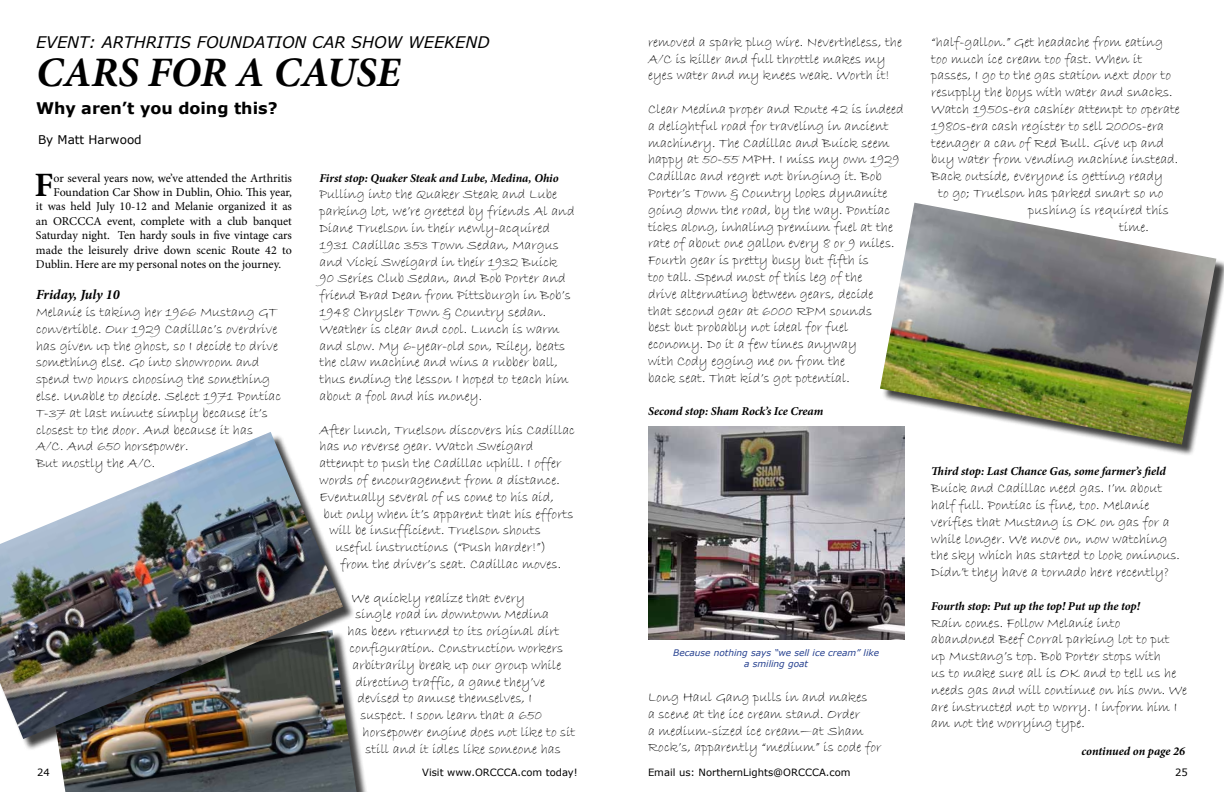
<style>
.page{position:relative;width:1224px;height:792px;background:#fff}
.page>*{position:absolute;margin:0;border:0;box-sizing:border-box;transform-origin:0 0}
.t1{font:italic 700 42px "Minion Pro";color:#000}
.t2{font:700 34.2px "Minion Pro";color:#000}
.t3{font:italic 16px "Verdana";color:#000}
.t4{font:700 16px "Verdana";color:#000}
.t5{font:14px/16.8px "Bradley Hand ITC";color:#000}
.t6{font:italic 700 14px "Minion Pro";color:#000}
.t7{font:12px "Minion Pro";letter-spacing:-.005em;color:#000}
.t8{font:italic 700 12px "Minion Pro";letter-spacing:-.005em;color:#000}
.t9{font:12px "Verdana";color:#000}
.t10{font:10px "Verdana";color:#000}
.t11{font:italic 9px/10.8px "Verdana";color:#25408f;text-align:center}
</style>
<div class="page">
<div style="left:49px;top:632px;width:320px;height:160px;background:#000;opacity:.75"></div>
<img style="left:49px;top:632px;width:308px;height:160px">
<img style="left:648px;top:427px;width:256px;height:212px">
<div style="left:0;top:434px;width:355px;height:317px;background:#000;opacity:.75"></div>
<img style="left:0;top:432px;width:343px;height:307px">
<div style="left:882px;top:205px;width:342px;height:252px;background:#000;opacity:.75"></div>
<img style="left:880px;top:203px;width:336px;height:242px">
<p class="t3" style="left:36px;top:31px;width:455px">EVENT: ARTHRITIS FOUNDATION CAR SHOW WEEKEND</p>
<h1 class="t1" style="left:36px;top:43px;width:366px">CARS FOR A CAUSE</h1>
<p class="t4" style="left:36px;top:97px;width:243px">Why aren’t you doing this?</p>
<p class="t9" style="left:38px;top:131px;width:105px">By Matt Harwood</p>
<h2 class="t2" style="left:35px;top:161px;width:20px">F</h2>
<p class="t7" style="left:54px;top:170px;width:240px">or several years now, we’ve attended the Arthritis</p>
<p class="t7" style="left:54px;top:184px;width:240px">Foundation Car Show in Dublin, Ohio. This year,</p>
<p class="t7" style="left:36px;top:198px;width:257px">it was held July 10-12 and Melanie organized it as</p>
<p class="t7" style="left:36px;top:213px;width:257px">an ORCCCA event, complete with a club banquet</p>
<p class="t7" style="left:36px;top:227px;width:258px">Saturday night. Ten hardy souls in five vintage cars</p>
<p class="t7" style="left:36px;top:242px;width:257px">made the leisurely drive down scenic Route 42 to</p>
<p class="t7" style="left:36px;top:256px;width:247px">Dublin. Here are my personal notes on the journey.</p>
<p class="t6" style="left:36px;top:285px;width:85px">Friday, July 10</p>
<p class="t5" style="left:36px;top:304px;width:247px">Melanie is taking her 1966 Mustang GT convertible. Our 1929 Cadillac’s overdrive has given up the ghost, so I decide to drive something else. Go into showroom and spend two hours choosing the something else. Unable to decide. Select 1971 Pontiac T-37 at last minute simply because it’s closest to the door. And because it has A/C. And 650 horsepower.<br>But mostly the A/C.</p>
<p class="t8" style="left:319px;top:169px;width:241px">First stop: Quaker Steak and Lube, Medina, Ohio</p>
<p class="t5" style="left:320px;top:186px;width:257px">Pulling into the Quaker Steak and Lube parking lot, we’re greeted by friends Al and Diane Truelson in their newly-acquired 1931 Cadillac 353 Town Sedan, Margus and Vicki Sweigard in their 1932 Buick 90 Series Club Sedan, and Bob Porter and friend Brad Dean from Pittsburgh in Bob’s 1948 Chrysler Town &amp; Country sedan.<br>Weather is clear and cool. Lunch is warm and slow. My 6-year-old son, Riley, beats the claw machine and wins a rubber ball, thus ending the lesson I hoped to teach him about a fool and his money.</p>
<p class="t5" style="left:320px;top:421px;width:257px">After lunch, Truelson discovers his Cadillac</p>
<p class="t5" style="left:320px;top:438px;width:216px">has no reverse gear. Watch Sweigard</p>
<p class="t5" style="left:320px;top:455px;width:244px">attempt to push the Cadillac uphill. I offer</p>
<p class="t5" style="left:320px;top:472px;width:242px">words of encouragement from a distance.</p>
<p class="t5" style="left:320px;top:489px;width:236px">Eventually several of us come to his aid,</p>
<p class="t5" style="left:324px;top:505px;width:252px">but only when it’s apparent that his efforts</p>
<p class="t5" style="left:330px;top:522px;width:213px">will be insufficient. Truelson shouts</p>
<p class="t5" style="left:336px;top:539px;width:212px">useful instructions (“Push harder!”)</p>
<p class="t5" style="left:341px;top:556px;width:222px">from the driver’s seat. Cadillac moves.</p>
<p class="t5" style="left:352px;top:589px;width:175px">We quickly realize that every</p>
<p class="t5" style="left:356px;top:606px;width:195px">single road in downtown Medina</p>
<p class="t5" style="left:348px;top:623px;width:213px">has been returned to its original dirt</p>
<p class="t5" style="left:350px;top:640px;width:215px">configuration. Construction workers</p>
<p class="t5" style="left:353px;top:657px;width:211px">arbitrarily break up our group while</p>
<p class="t5" style="left:356px;top:673px;width:191px">directing traffic, a game they’ve</p>
<p class="t5" style="left:358px;top:690px;width:176px">devised to amuse themselves, I</p>
<p class="t5" style="left:361px;top:707px;width:183px">suspect. I soon learn that a 650</p>
<p class="t5" style="left:363px;top:724px;width:214px">horsepower engine does not like to sit</p>
<p class="t5" style="left:366px;top:741px;width:197px">still and it idles like someone has</p>
<p class="t5" style="left:648px;top:34px;width:256px">removed a spark plug wire. Nevertheless, the<br>A/C is killer and full throttle makes my eyes water and my knees weak. Worth it!</p>
<p class="t5" style="left:648px;top:101px;width:257px">Clear Medina proper and Route 42 is indeed a delightful road for traveling in ancient machinery. The Cadillac and Buick seem happy at 50-55 MPH. I miss my own 1929<br>Cadillac and regret not bringing it. Bob Porter’s Town &amp; Country looks dynamite going down the road, by the way. Pontiac ticks along, inhaling premium fuel at the rate of about one gallon every 8 or 9 miles.<br>Fourth gear is pretty busy but fifth is<br>too tall. Spend most of this leg of the<br>drive alternating between gears, decide<br>that second gear at 6000 RPM sounds<br>best but probably not ideal for fuel economy. Do it a few times anyway<br>with Cody egging me on from the<br>back seat. That kid’s got potential.</p>
<p class="t8" style="left:648px;top:403px;width:177px">Second stop: Sham Rock’s Ice Cream</p>
<p class="t11" style="left:673px;top:647px;width:207px">Because nothing says “we sell ice cream” like a smiling goat</p>
<p class="t5" style="left:648px;top:689px;width:235px">Long Haul Gang pulls in and makes<br>a scene at the ice cream stand. Order<br>a medium-sized ice cream—at Sham Rock’s, apparently “medium” is code for</p>
<p class="t5" style="left:931px;top:34px;width:233px">“half-gallon.” Get headache from eating</p>
<p class="t5" style="left:931px;top:51px;width:212px">too much ice cream too fast. When it</p>
<p class="t5" style="left:931px;top:67px;width:241px">passes, I go to the gas station next door to</p>
<p class="t5" style="left:931px;top:84px;width:243px">resupply the boys with water and snacks.</p>
<p class="t5" style="left:931px;top:101px;width:250px">Watch 1950s-era cashier attempt to operate</p>
<p class="t5" style="left:931px;top:118px;width:234px">1980s-era cash register to sell 2000s-era</p>
<p class="t5" style="left:931px;top:135px;width:234px">teenager a can of Red Bull. Give up and</p>
<p class="t5" style="left:931px;top:151px;width:249px">buy water from vending machine instead.</p>
<p class="t5" style="left:931px;top:168px;width:233px">Back outside, everyone is getting ready</p>
<p class="t5" style="left:938px;top:185px;width:227px">to go; Truelson has parked smart so no</p>
<p class="t5" style="left:1028px;top:202px;width:142px">pushing is required this</p>
<p class="t5" style="left:1119px;top:219px;width:31px">time.</p>
<p class="t8" style="left:931px;top:463px;width:236px">Third stop: Last Chance Gas, some farmer’s field</p>
<p class="t5" style="left:931px;top:480px;width:250px">Buick and Cadillac need gas. I’m about half full. Pontiac is fine, too. Melanie verifies that Mustang is OK on gas for a while longer. We move on, now watching the sky which has started to look ominous.<br>Didn’t they have a tornado here recently?</p>
<p class="t8" style="left:931px;top:597px;width:210px">Fourth stop: Put up the top! Put up the top!</p>
<p class="t5" style="left:931px;top:615px;width:257px">Rain comes. Follow Melanie into abandoned Beef Corral parking lot to put up Mustang’s top. Bob Porter stops with<br>us to make sure all is OK and to tell us he needs gas and will continue on his own. We are instructed not to worry. I inform him I am not the worrying type.</p>
<p class="t8" style="left:1081px;top:743px;width:105px">continued on page 26</p>
<p class="t10" style="left:37px;top:765px;width:14px">24</p>
<p class="t10" style="left:422px;top:765px;width:157px">Visit www.ORCCCA.com today!</p>
<p class="t10" style="left:648px;top:765px;width:204px">Email us: NorthernLights@ORCCCA.com</p>
<p class="t10" style="left:1175px;top:765px;width:14px">25</p>
</div>
